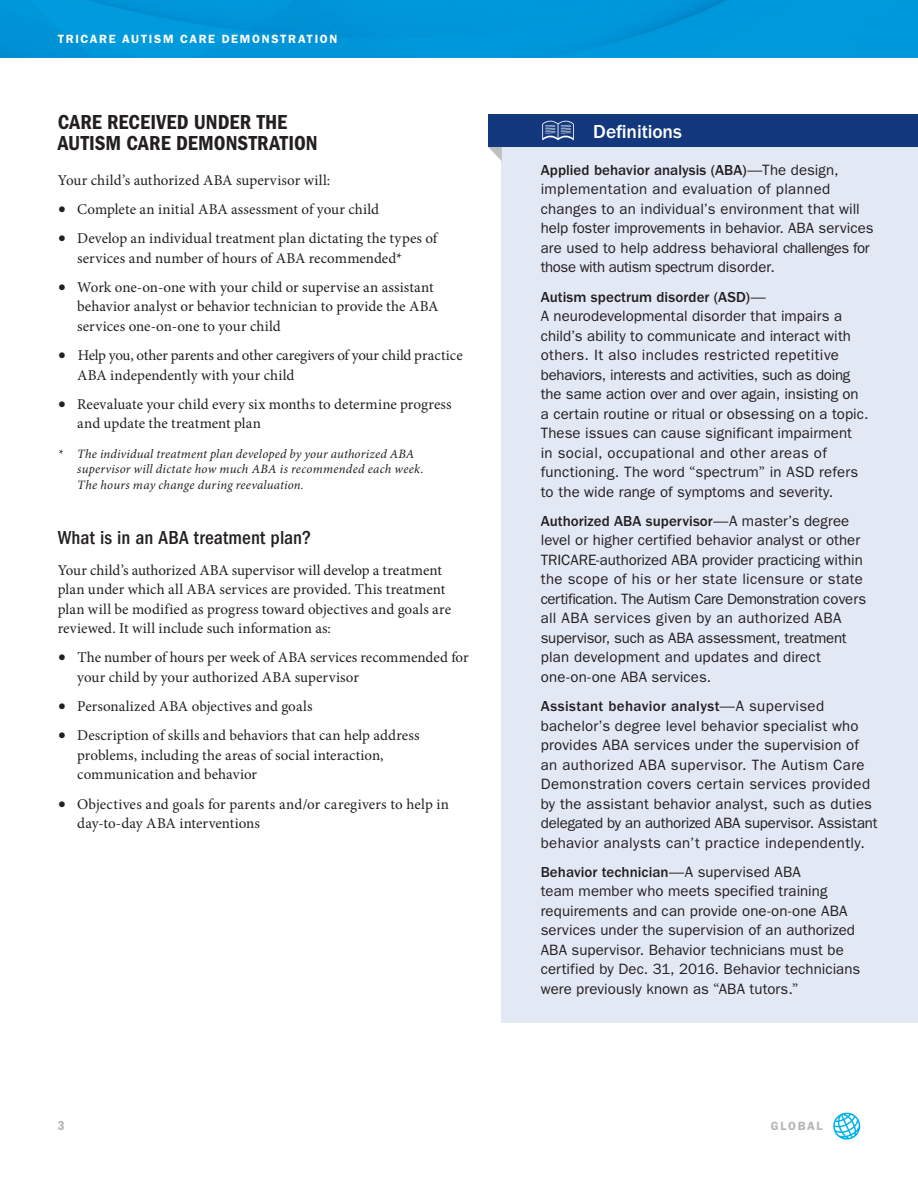
<style>
.page{position:relative;width:918px;height:1188px;background:#fff}
.page>*{position:absolute;margin:0;border:0;box-sizing:border-box;transform-origin:0 0}
.t1{font:21.75px "Minion Pro";color:#231f20}
.t2{font:21px/21px "ITC Franklin Gothic Std Dm Cd";color:#231f20}
.t3{font:500 condensed 19.5px "ITC Franklin Gothic Std";letter-spacing:.005em;color:#231f20}
.t4{font:500 19.5px "ITC Franklin Gothic Std";letter-spacing:-.005em;color:#fff}
.t5{font:15px/19.5px "ITC Franklin Gothic Std";letter-spacing:.005em;color:#231f20}
.t6{font:15px/19.5px "Minion Pro";color:#231f20}
.t7{font:13.5px "ITC Franklin Gothic Std Dm Cd";color:#b4b6b8}
.t8{font:italic 12.75px/15.3px "Minion Pro";letter-spacing:.015em;color:#231f20}
.t9{font:600 12px "ITC Franklin Gothic Std";letter-spacing:.135em;color:#fff}
.t10{font:600 12px "ITC Franklin Gothic Std";letter-spacing:.135em;color:#b4b6b8}
.s1{font-weight:500}
.s2{font-family:"Minion Pro"}
</style>
<div class="page">
<div style="left:0;top:0;width:918px;height:58px;background:#0097db"></div>
<svg style="left:833px;top:1112px;width:27px;height:28px"></svg>
<div style="left:501px;top:144px;width:417px;height:879px;background:#e3e8f5"></div>
<div style="left:488px;top:115px;width:430px;height:32px;background:#13387e"></div>
<svg style="left:488px;top:147px;width:14px;height:14px"></svg>
<svg style="left:542px;top:121px;width:32px;height:19px"></svg>
<p class="t9" style="left:58px;top:32px;width:281px">TRICARE AUTISM CARE DEMONSTRATION</p>
<h2 class="t2" style="left:58px;top:112px;width:261px">CARE RECEIVED UNDER THE<br>AUTISM CARE DEMONSTRATION</h2>
<p class="t6" style="left:58px;top:170px;width:274px">Your child’s authorized ABA supervisor will:</p>
<p class="t1" style="left:58px;top:192px;width:10px">•</p>
<p class="t6" style="left:77px;top:199px;width:303px">Complete an initial ABA assessment of your child</p>
<p class="t1" style="left:58px;top:221px;width:10px">•</p>
<p class="t6" style="left:77px;top:229px;width:362px">Develop an individual treatment plan dictating the types of services and number of hours of ABA recommended*</p>
<p class="t1" style="left:58px;top:270px;width:10px">•</p>
<p class="t6" style="left:77px;top:277px;width:363px">Work one-on-one with your child or supervise an assistant behavior analyst or behavior technician to provide the ABA services one-on-one to your child</p>
<p class="t1" style="left:58px;top:338px;width:10px">•</p>
<p class="t6" style="left:77px;top:346px;width:387px">Help you, other parents and other caregivers of your child practice<br>ABA independently with your child</p>
<p class="t1" style="left:58px;top:387px;width:10px">•</p>
<p class="t6" style="left:77px;top:394px;width:376px">Reevaluate your child every six months to determine progress and update the treatment plan</p>
<p class="t8" style="left:77px;top:446px;width:348px;text-indent:-20px">* The individual treatment plan developed by your authorized ABA supervisor will dictate how much ABA is recommended each week.<br>The hours may change during reevaluation.</p>
<h3 class="t3" style="left:58px;top:526px;width:255px">What is in an ABA treatment plan?</h3>
<p class="t6" style="left:58px;top:560px;width:395px">Your child’s authorized ABA supervisor will develop a treatment plan under which all ABA services are provided. This treatment plan will be modified as progress toward objectives and goals are reviewed. It will include such information as:</p>
<p class="t1" style="left:58px;top:641px;width:10px">•</p>
<p class="t6" style="left:77px;top:648px;width:393px">The number of hours per week of ABA services recommended for your child by your authorized ABA supervisor</p>
<p class="t1" style="left:58px;top:689px;width:10px">•</p>
<p class="t6" style="left:77px;top:697px;width:237px">Personalized ABA objectives and goals</p>
<p class="t1" style="left:58px;top:719px;width:10px">•</p>
<p class="t6" style="left:77px;top:726px;width:344px">Description of skills and behaviors that can help address problems, including the areas of social interaction, communication and behavior</p>
<p class="t1" style="left:58px;top:787px;width:10px">•</p>
<p class="t6" style="left:77px;top:794px;width:374px">Objectives and goals for parents and/or caregivers to help in day-to-day ABA interventions</p>
<h2 class="t4" style="left:593px;top:120px;width:90px">Definitions</h2>
<p class="t5" style="left:541px;top:160px;width:335px"><span class="s1">Applied behavior analysis (ABA)</span>—The design, implementation and evaluation of planned changes to an individual’s environment that will help foster improvements in behavior. ABA services are used to help address behavioral challenges for those with autism spectrum disorder.</p>
<p class="t5" style="left:541px;top:287px;width:329px"><span class="s1">Autism spectrum disorder (ASD)</span>—<br>A neurodevelopmental disorder that impairs a child’s ability to communicate and interact with others. It also includes restricted repetitive behaviors, interests and activities, such as doing the same action over and over again, insisting on a certain routine or ritual or obsessing on a topic.<br>These issues can cause significant impairment<br>in social, occupational and other areas of functioning. The word <span class="s2">“</span>spectrum<span class="s2">”</span> in ASD refers to the wide range of symptoms and severity.</p>
<p class="t5" style="left:541px;top:511px;width:327px"><span class="s1">Authorized ABA supervisor</span>—A master’s degree level or higher certified behavior analyst or other TRICARE-authorized ABA provider practicing within the scope of his or her state licensure or state certification. The Autism Care Demonstration covers all ABA services given by an authorized ABA supervisor, such as ABA assessment, treatment plan development and updates and direct one-on-one ABA services.</p>
<p class="t5" style="left:541px;top:696px;width:338px"><span class="s1">Assistant behavior analyst</span>—A supervised bachelor’s degree level behavior specialist who provides ABA services under the supervision of an authorized ABA supervisor. The Autism Care Demonstration covers certain services provided by the assistant behavior analyst, such as duties delegated by an authorized ABA supervisor. Assistant behavior analysts can’t practice independently.</p>
<p class="t5" style="left:541px;top:862px;width:321px"><span class="s1">Behavior technician</span>—A supervised ABA<br>team member who meets specified training requirements and can provide one-on-one ABA services under the supervision of an authorized ABA supervisor. Behavior technicians must be certified by Dec. 31, 2016. Behavior technicians were previously known as <span class="s2">“</span>ABA tutors.<span class="s2">”</span></p>
<p class="t7" style="left:58px;top:1118px;width:8px">3</p>
<p class="t10" style="left:771px;top:1119px;width:53px">GLOBAL</p>
</div>
